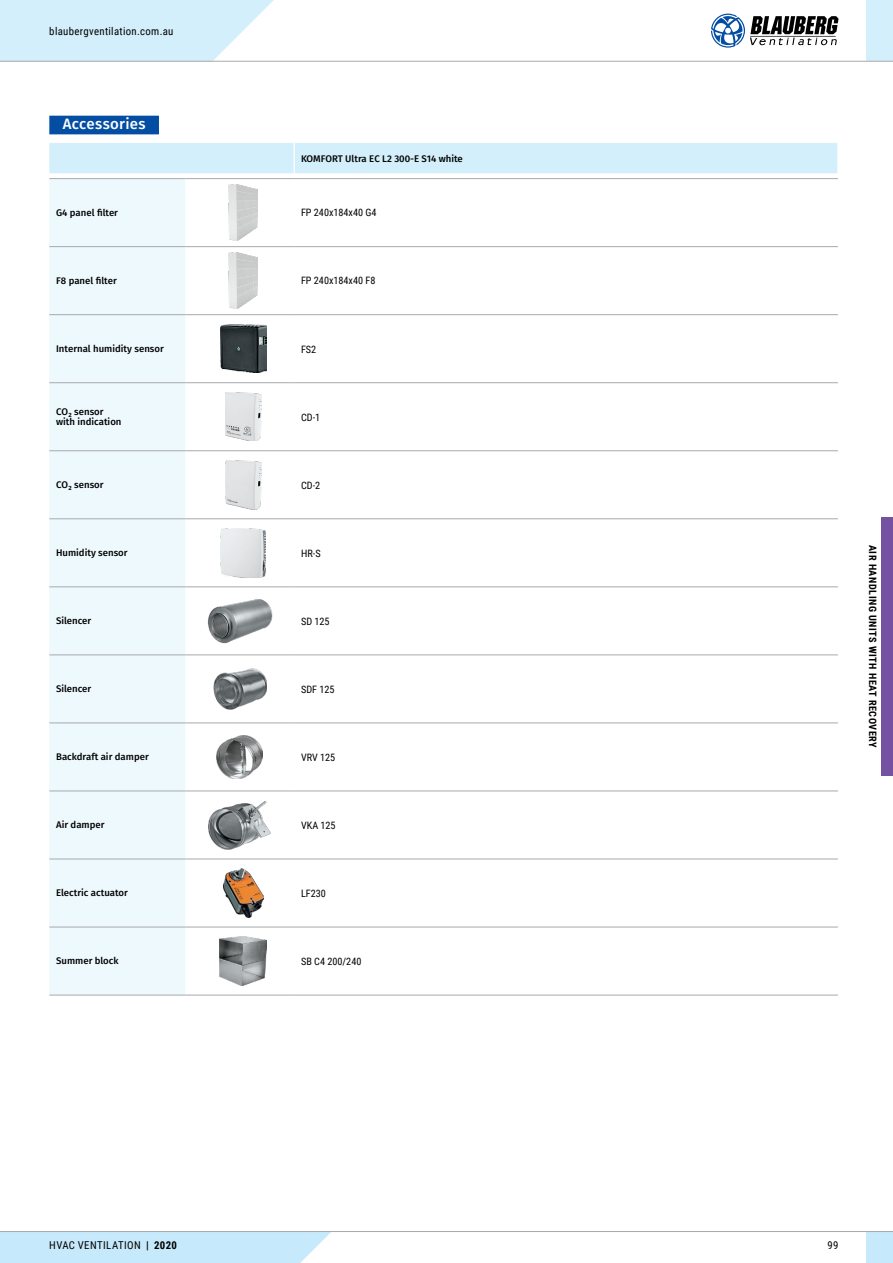
<style>
.page{position:relative;width:893px;height:1263px;background:#fff}
.page>*{position:absolute;margin:0;border:0;box-sizing:border-box;transform-origin:0 0}
.t1{font:500 15px "Fira Sans";letter-spacing:.02em;color:#fff}
.t2{font:10.8px "Roboto Condensed";letter-spacing:.035em;color:#000}
.t3{font:10.2px "Roboto Condensed";color:#000}
.t4{font:700 10.2px "Roboto Condensed";letter-spacing:.055em;color:#000}
.t5{font:500 9.6px/10.8px "Fira Sans";color:#000}
.s1{font-weight:700}
</style>
<div class="page">
<div style="left:881px;top:517px;width:12px;height:259px;background:#7551a1"></div>
<div style="left:49px;top:116px;width:110px;height:18px;background:#034ea2"></div>
<div style="left:49px;top:143px;width:788px;height:31px;background:#d3effc"></div>
<div style="left:49px;top:179px;width:136px;height:816px;background:#eef9fe"></div>
<svg style="left:185px;top:179px;width:653px;height:816px"></svg>
<hr style="left:294px;top:143px;width:1px;height:30px;background:#fff">
<hr style="left:49px;top:246px;width:136px;height:1px;background:#a7a9ac">
<hr style="left:49px;top:655px;width:136px;height:1px;background:#a7a9ac">
<hr style="left:294px;top:655px;width:544px;height:1px;background:#a7a9ac">
<hr style="left:49px;top:723px;width:136px;height:1px;background:#a7a9ac">
<hr style="left:294px;top:723px;width:544px;height:1px;background:#a7a9ac">
<hr style="left:49px;top:791px;width:136px;height:1px;background:#a7a9ac">
<hr style="left:49px;top:859px;width:136px;height:1px;background:#a7a9ac">
<hr style="left:49px;top:927px;width:136px;height:1px;background:#a7a9ac">
<hr style="left:294px;top:246px;width:544px;height:1px;background:#a7a9ac">
<hr style="left:294px;top:314px;width:544px;height:1px;background:#a7a9ac">
<hr style="left:294px;top:382px;width:544px;height:1px;background:#a7a9ac">
<hr style="left:294px;top:450px;width:544px;height:1px;background:#a7a9ac">
<hr style="left:294px;top:518px;width:544px;height:1px;background:#a7a9ac">
<hr style="left:294px;top:587px;width:544px;height:1px;background:#a7a9ac">
<hr style="left:294px;top:791px;width:544px;height:1px;background:#a7a9ac">
<hr style="left:294px;top:859px;width:544px;height:1px;background:#a7a9ac">
<hr style="left:49px;top:450px;width:136px;height:1px;background:#a7a9ac">
<hr style="left:49px;top:518px;width:136px;height:1px;background:#a7a9ac">
<hr style="left:185px;top:587px;width:109px;height:1px;background:#a7a9ac">
<hr style="left:49px;top:314px;width:136px;height:1px;background:#a7a9ac">
<hr style="left:185px;top:655px;width:109px;height:1px;background:#a7a9ac">
<hr style="left:49px;top:382px;width:136px;height:1px;background:#a7a9ac">
<hr style="left:185px;top:723px;width:109px;height:1px;background:#a7a9ac">
<hr style="left:185px;top:791px;width:109px;height:1px;background:#a7a9ac">
<hr style="left:49px;top:587px;width:136px;height:1px;background:#a7a9ac">
<hr style="left:49px;top:178px;width:136px;height:1px;background:#a7a9ac">
<hr style="left:294px;top:178px;width:544px;height:1px;background:#a7a9ac">
<hr style="left:185px;top:382px;width:109px;height:1px;background:#a7a9ac">
<hr style="left:185px;top:450px;width:109px;height:1px;background:#a7a9ac">
<hr style="left:185px;top:518px;width:109px;height:1px;background:#a7a9ac">
<hr style="left:185px;top:314px;width:109px;height:1px;background:#a7a9ac">
<hr style="left:185px;top:859px;width:109px;height:1px;background:#a7a9ac">
<hr style="left:185px;top:178px;width:109px;height:1px;background:#a7a9ac">
<hr style="left:185px;top:246px;width:109px;height:1px;background:#a7a9ac">
<hr style="left:49px;top:995px;width:136px;height:1px;background:#a7a9ac">
<hr style="left:185px;top:927px;width:109px;height:1px;background:#a7a9ac">
<hr style="left:185px;top:995px;width:109px;height:1px;background:#a7a9ac">
<hr style="left:294px;top:927px;width:544px;height:1px;background:#a7a9ac">
<hr style="left:294px;top:995px;width:544px;height:1px;background:#a7a9ac">
<img style="left:229px;top:185px;width:29px;height:56px">
<img style="left:229px;top:253px;width:29px;height:56px">
<img style="left:220px;top:324px;width:46px;height:49px">
<img style="left:225px;top:392px;width:36px;height:49px">
<img style="left:225px;top:461px;width:36px;height:48px">
<img style="left:221px;top:529px;width:45px;height:48px">
<img style="left:207px;top:598px;width:65px;height:45px">
<img style="left:213px;top:668px;width:53px;height:41px">
<img style="left:217px;top:735px;width:46px;height:44px">
<img style="left:209px;top:799px;width:62px;height:51px">
<img style="left:223px;top:869px;width:40px;height:48px">
<img style="left:219px;top:936px;width:48px;height:49px">
<div style="left:866px;top:0;width:27px;height:61px;background:#d3effc"></div>
<svg style="left:711px;top:14px;width:127px;height:34px"></svg>
<svg style="left:0;top:0;width:295px;height:61px"></svg>
<div style="left:866px;top:1231px;width:27px;height:32px;background:#c6eafb"></div>
<div style="left:0;top:1232px;width:331px;height:31px;background:#c6eafb"></div>
<hr style="left:0;top:1231px;width:893px;height:1px;background:#a7a9ac">
<hr style="left:0;top:61px;width:893px;height:1px;background:#a7a9ac">
<p class="t2" style="left:49px;top:23px;width:126px">blaubergventilation.com.au</p>
<h1 class="t1" style="left:63px;top:114px;width:84px">Accessories</h1>
<p class="t5" style="left:301px;top:153px;width:163px">KOMFORT Ultra EC L2 300-E S14 white</p>
<p class="t5" style="left:56px;top:208px;width:63px">G4 panel filter</p>
<p class="t3" style="left:301px;top:206px;width:77px">FP 240x184x40 G4</p>
<p class="t5" style="left:56px;top:276px;width:62px">F8 panel filter</p>
<p class="t3" style="left:301px;top:274px;width:76px">FP 240x184x40 F8</p>
<p class="t5" style="left:56px;top:344px;width:109px">Internal humidity sensor</p>
<p class="t3" style="left:301px;top:342px;width:17px">FS2</p>
<p class="t5" style="left:56px;top:407px;width:67px">CO₂ sensor with indication</p>
<p class="t3" style="left:301px;top:410px;width:21px">CD-1</p>
<p class="t5" style="left:56px;top:480px;width:49px">CO₂ sensor</p>
<p class="t3" style="left:301px;top:478px;width:21px">CD-2</p>
<p class="t5" style="left:56px;top:548px;width:73px">Humidity sensor</p>
<p class="t3" style="left:301px;top:546px;width:21px">HR-S</p>
<p class="t5" style="left:56px;top:616px;width:37px">Silencer</p>
<p class="t3" style="left:301px;top:614px;width:30px">SD 125</p>
<p class="t5" style="left:56px;top:684px;width:37px">Silencer</p>
<p class="t3" style="left:301px;top:682px;width:35px">SDF 125</p>
<p class="t5" style="left:56px;top:752px;width:94px">Backdraft air damper</p>
<p class="t3" style="left:301px;top:750px;width:36px">VRV 125</p>
<p class="t5" style="left:56px;top:820px;width:50px">Air damper</p>
<p class="t3" style="left:301px;top:818px;width:36px">VKA 125</p>
<p class="t5" style="left:56px;top:888px;width:73px">Electric actuator</p>
<p class="t3" style="left:301px;top:886px;width:26px">LF230</p>
<p class="t5" style="left:56px;top:956px;width:64px">Summer block</p>
<p class="t3" style="left:301px;top:954px;width:62px">SB C4 200/240</p>
<p class="t4" style="left:880px;top:545px;width:205px;rotate:90deg">AIR HANDLING UNITS WITH HEAT RECOVERY</p>
<p class="t2" style="left:49px;top:1238px;width:129px">HVAC VENTILATION <span class="s1">| 2020</span></p>
<p class="t2" style="left:827px;top:1238px;width:13px">99</p>
</div>
